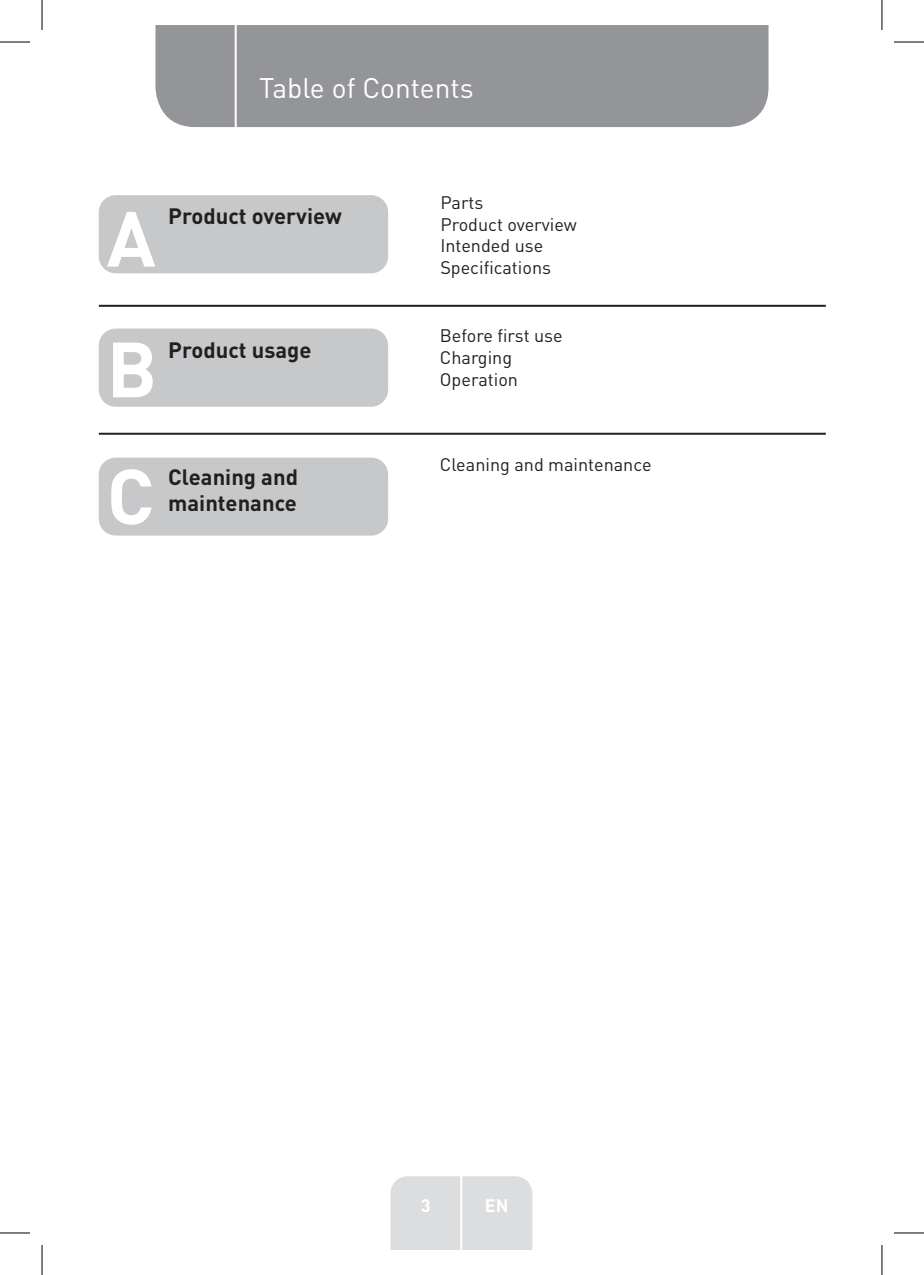
<style>
.page{position:relative;width:924px;height:1275px;background:#fff}
.page>*{position:absolute;margin:0;border:0;box-sizing:border-box;transform-origin:0 0}
.t1{font:700 76.8px "DIN Pro";color:#fff}
.t2{font:28px "DIN Pro";color:#fff}
.t3{font:700 22px/26.4px "DIN Pro";color:#231f20}
.t4{font:18px/21.6px "DIN Pro";color:#231f20}
.t5{font:700 18px "DIN Pro";color:#fff}
</style>
<div class="page">
<div style="left:390px;top:1176px;width:142px;height:74px;background:#dcdddf"></div>
<hr style="left:460px;top:1153px;width:2px;height:97px;background:#fff">
<div style="left:155px;top:25px;width:613px;height:102px;background:#939598"></div>
<hr style="left:234px;top:25px;width:2px;height:105px;background:#fff">
<hr style="left:99px;top:305px;width:726px;height:2px;background:#231f20">
<hr style="left:99px;top:433px;width:726px;height:2px;background:#231f20">
<div style="left:99px;top:195px;width:289px;height:78px;background:#c7c8ca;border-radius:17px"></div>
<div style="left:99px;top:457px;width:289px;height:78px;background:#c7c8ca;border-radius:17px"></div>
<div style="left:99px;top:328px;width:289px;height:79px;background:#c7c8ca;border-radius:17px"></div>
<hr style="left:0;top:42px;width:30px;height:1px;background:#000">
<hr style="left:893px;top:42px;width:30px;height:1px;background:#000">
<hr style="left:0;top:1232px;width:30px;height:1px;background:#000">
<hr style="left:893px;top:1232px;width:30px;height:1px;background:#000">
<hr style="left:42px;top:0;width:1px;height:30px;background:#000">
<hr style="left:42px;top:1245px;width:1px;height:30px;background:#000">
<hr style="left:881px;top:0;width:1px;height:30px;background:#000">
<hr style="left:881px;top:1245px;width:1px;height:30px;background:#000">
<h2 class="t2" style="left:259px;top:69px;width:216px">Table of Contents</h2>
<h1 class="t1" style="left:107px;top:175px;width:50px">A</h1>
<p class="t3" style="left:168px;top:200px;width:175px">Product overview</p>
<h1 class="t1" style="left:107px;top:305px;width:52px">B</h1>
<p class="t3" style="left:168px;top:334px;width:145px">Product usage</p>
<h1 class="t1" style="left:107px;top:432px;width:49px">C</h1>
<p class="t3" style="left:168px;top:461px;width:131px">Cleaning and maintenance</p>
<p class="t4" style="left:440px;top:191px;width:138px">Parts<br>Product overview<br>Intended use<br>Specifications</p>
<p class="t4" style="left:439px;top:324px;width:124px">Before first use<br>Charging<br>Operation</p>
<p class="t4" style="left:439px;top:453px;width:213px">Cleaning and maintenance</p>
<p class="t5" style="left:420px;top:1190px;width:11px">3</p>
<p class="t5" style="left:484px;top:1190px;width:25px">EN</p>
</div>
